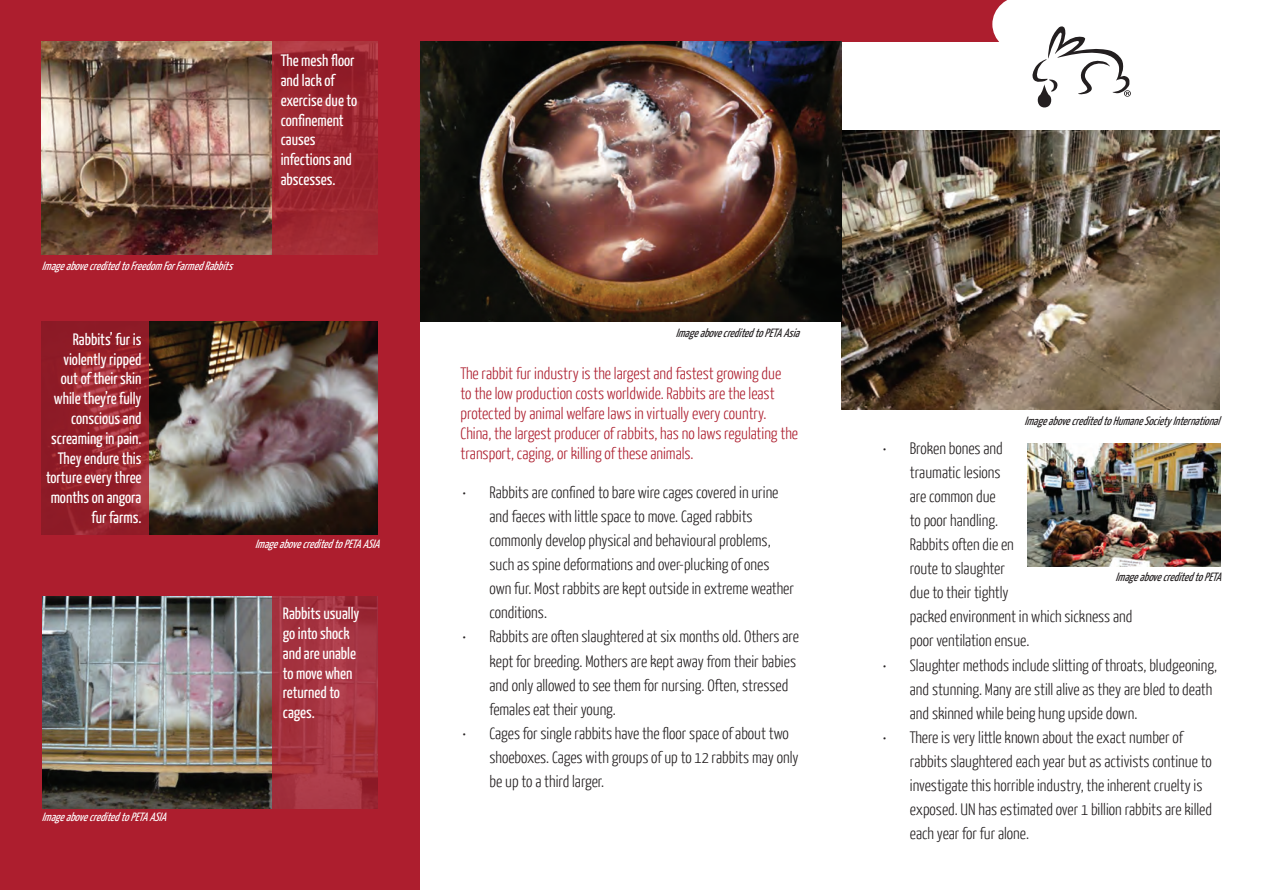
<style>
.page{position:relative;width:1262px;height:890px;background:#fff}
.page>*{position:absolute;margin:0;border:0;box-sizing:border-box;transform-origin:0 0}
.t1{font:300 16.5px/24px "Yanone Kaffeesatz";color:#231f20}
.t2{font:16.5px/19.8px "Yanone Kaffeesatz";color:#fff}
.t3{font:300 16.5px/19.8px "Yanone Kaffeesatz";color:#ad1e2e}
.t4{font:italic 12px "Yanone Kaffeesatz";color:#fff}
.t5{font:italic 12px "Yanone Kaffeesatz";color:#231f20}
</style>
<div class="page">
<div style="left:0;top:0;width:420px;height:889px;background:#ad1e2e"></div>
<div style="left:413px;top:0;width:614px;height:42px;background:#ad1e2e"></div>
<img style="left:841px;top:130px;width:378px;height:279px">
<img style="left:420px;top:41px;width:421px;height:280px">
<img style="left:149px;top:321px;width:228px;height:213px">
<svg style="left:41px;top:321px;width:108px;height:214px;fill:#911c27"></svg>
<img style="left:43px;top:596px;width:229px;height:212px">
<svg style="left:272px;top:596px;width:106px;height:213px;fill:#a53441"></svg>
<img style="left:42px;top:42px;width:230px;height:212px">
<svg style="left:272px;top:41px;width:106px;height:214px;fill:#9d2731"></svg>
<svg style="left:992px;top:0;width:139px;height:107px"></svg>
<img style="left:1027px;top:443px;width:193px;height:123px">
<p class="t2" style="left:281px;top:50px;width:78px">The mesh floor and lack of exercise due to confinement causes infections and abscesses.</p>
<p class="t4" style="left:42px;top:258px;width:196px">ImageabovecreditedtoFreedomForFarmedRabbits</p>
<p class="t2" style="left:46px;top:328px;width:97px;text-align:right">Rabbits’ fur is violently ripped out of their skin while they’re fully conscious and screaming in pain.<br>They endure this torture every three months on angora fur farms.</p>
<p class="t4" style="left:255px;top:536px;width:130px">ImageabovecreditedtoPETAASIA</p>
<p class="t2" style="left:283px;top:603px;width:78px">Rabbits usually go into shock and are unable to move when returned to cages.</p>
<p class="t4" style="left:42px;top:809px;width:130px">ImageabovecreditedtoPETAASIA</p>
<p class="t5" style="left:676px;top:325px;width:129px">ImageabovecreditedtoPETAAsia</p>
<p class="t3" style="left:460px;top:363px;width:339px">The rabbit fur industry is the largest and fastest growing due<br>to the low production costs worldwide. Rabbits are the least protected by animal welfare laws in virtually every country.<br>China, the largest producer of rabbits, has no laws regulating the transport, caging, or killing of these animals.</p>
<p class="t1" style="left:489px;top:480px;width:306px;text-indent:-27px">• Rabbits are confined to bare wire cages covered in urine and faeces with little space to move. Caged rabbits commonly develop physical and behavioural problems, such as spine deformations and over-plucking ofones own fur. Most rabbits are kept outside in extreme weather conditions.</p>
<p class="t1" style="left:489px;top:624px;width:311px;text-indent:-27px">• Rabbits are often slaughtered at six months old. Others are kept for breeding. Mothers are kept away from their babies and only allowed to see them for nursing. Often, stressed females eat their young.</p>
<p class="t1" style="left:489px;top:720px;width:310px;text-indent:-27px">• Cages for single rabbits have the floor space of about two shoeboxes. Cages with groups of up to 12 rabbits may only be up to a third larger.</p>
<p class="t5" style="left:1024px;top:413px;width:201px">ImageabovecreditedtoHumaneSociety International</p>
<p class="t1" style="left:910px;top:436px;width:224px;text-indent:-27px">• Broken bones and<br>traumatic lesions<br>are common due<br>to poor handling.<br>Rabbits often die en<br>route to slaughter<br>due to their tightly<br>packed environment in which sickness and poor ventilation ensue.</p>
<p class="t1" style="left:910px;top:652px;width:309px;text-indent:-27px">• Slaughter methods include slitting of throats, bludgeoning, and stunning. Many are still alive as they are bled to death and skinned while being hung upside down.</p>
<p class="t1" style="left:910px;top:724px;width:304px;text-indent:-27px">• There is very little known about the exact number of rabbits slaughtered each year but as activists continue to investigate this horrible industry, the inherent cruelty is exposed. UN has estimated over 1 billion rabbits are killed each year for fur alone.</p>
<p class="t5" style="left:1115px;top:569px;width:112px">ImageabovecreditedtoPETA</p>
</div>
